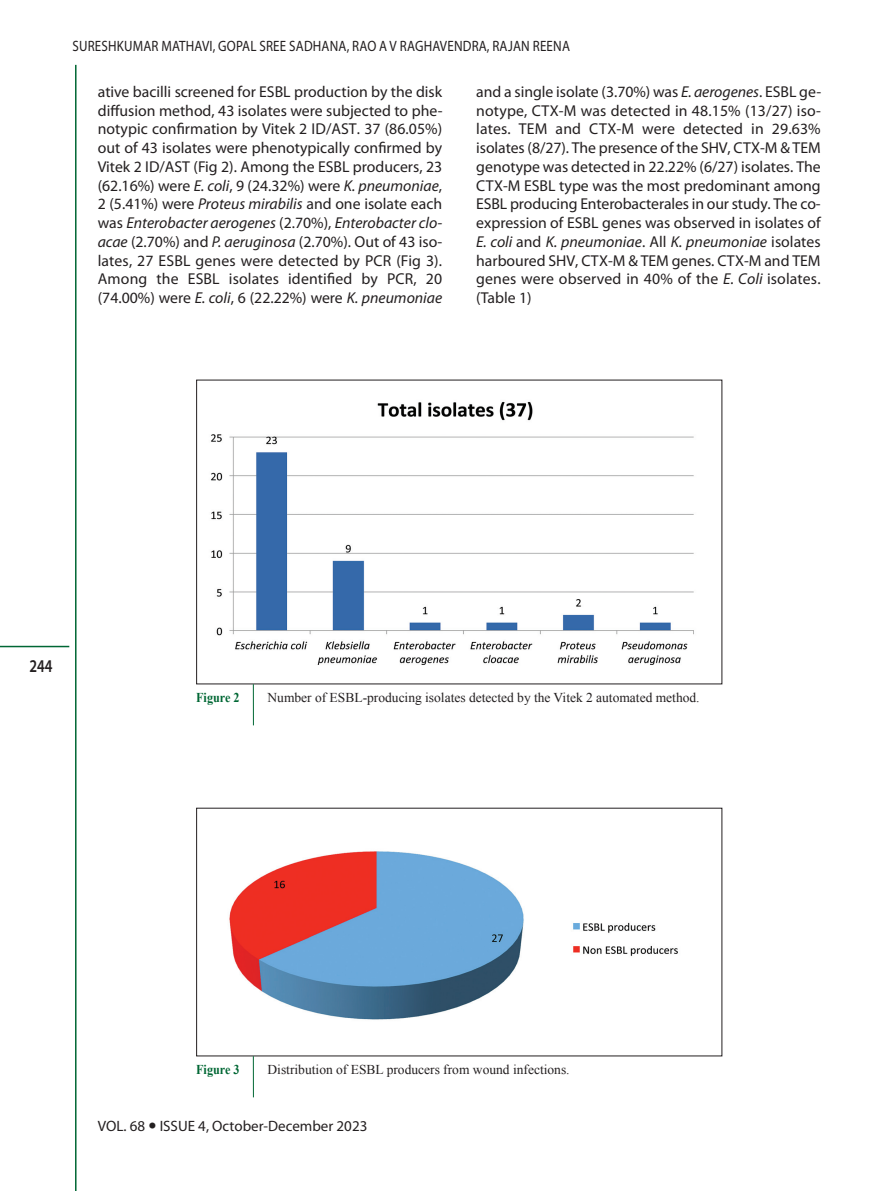
<style>
.page{position:relative;width:893px;height:1191px;background:#fff}
.page>*{position:absolute;margin:0;border:0;box-sizing:border-box;transform-origin:0 0}
.t1{font:600 18px "Myriad Pro";color:#231f20;scale:.8 1}
.t2{font:15.75px/18.8px "Myriad Pro";letter-spacing:.01em;color:#231f20;text-align:justify}
.t3{font:15px "Myriad Pro";letter-spacing:.015em;color:#231f20;scale:.87 1}
.t4{font:15px "Myriad Pro";letter-spacing:.015em;color:#231f20}
.t5{font:13.5px "Times New Roman";color:#231f20}
.t6{font:700 13.5px "Times New Roman";color:#006734;scale:.9 1}
.s1{font-style:italic}
.s2{font-size:28.5px}
</style>
<div class="page">
<hr style="left:0;top:646px;width:69px;height:1px;background:#006734">
<hr style="left:75px;top:65px;width:2px;height:1126px;background:#006734">
<img style="left:211px;top:401px;width:483px;height:264px">
<hr style="left:253px;top:684px;width:1px;height:41px;background:#006734">
<img style="left:229px;top:851px;width:449px;height:169px">
<hr style="left:253px;top:1056px;width:1px;height:41px;background:#006734">
<p class="t3" style="left:72px;top:40px;width:573px">SURESHKUMAR MATHAVI, GOPAL SREE SADHANA, RAO A V RAGHAVENDRA, RAJAN REENA</p>
<p class="t2" style="left:98px;top:84px;width:346px">ative bacilli screened for ESBL production by the disk diffusion method, 43 isolates were subjected to phe&shy;notypic confirmation by Vitek 2 ID/AST. 37 (86.05%) out of 43 isolates were phenotypically confirmed by Vitek 2 ID/AST (Fig 2). Among the ESBL producers, 23 (62.16%) were <span class="s1">E. coli</span>, 9 (24.32%) were <span class="s1">K. pneumoniae</span>, 2 (5.41%) were <span class="s1">Proteus mirabilis</span> and one isolate each was <span class="s1">Enterobacter aerogenes</span> (2.70%), <span class="s1">Enterobacter clo&shy;acae</span> (2.70%) and <span class="s1">P. aeruginosa</span> (2.70%). Out of 43 iso&shy;lates, 27 ESBL genes were detected by PCR (Fig 3).<br>Among the ESBL isolates identified by PCR, 20 (74.00%) were <span class="s1">E. coli</span>, 6 (22.22%) were <span class="s1">K. pneumoniae</span></p>
<p class="t2" style="left:476px;top:84px;width:346px">and a single isolate (3.70%) was <span class="s1">E. aerogenes</span>. ESBL ge&shy;notype, CTX-M was detected in 48.15% (13/27) iso&shy;lates. TEM and CTX-M were detected in 29.63% isolates (8/27). The presence of the SHV, CTX-M &amp; TEM genotype was detected in 22.22% (6/27) isolates. The CTX-M ESBL type was the most predominant among ESBL producing Enterobacterales in our study. The co&shy;expression of ESBL genes was observed in isolates of <span class="s1">E. coli</span> and <span class="s1">K. pneumoniae</span>. All <span class="s1">K. pneumoniae</span> isolates harboured SHV, CTX-M &amp; TEM genes. CTX-M and TEM genes were observed in 40% of the <span class="s1">E. Coli</span> isolates. (Table 1)</p>
<p class="t1" style="left:29px;top:655px;width:30px">244</p>
<p class="t6" style="left:196px;top:690px;width:50px">Figure 2</p>
<p class="t5" style="left:268px;top:690px;width:434px">Number of ESBL-producing isolates detected by the Vitek 2 automated method.</p>
<p class="t6" style="left:196px;top:1062px;width:50px">Figure 3</p>
<p class="t5" style="left:268px;top:1062px;width:304px">Distribution of ESBL producers from wound infections.</p>
<p class="t4" style="left:98px;top:1120px;width:271px">VOL. 68 <span class="s2">•</span> ISSUE 4, October-December 2023</p>
</div>
